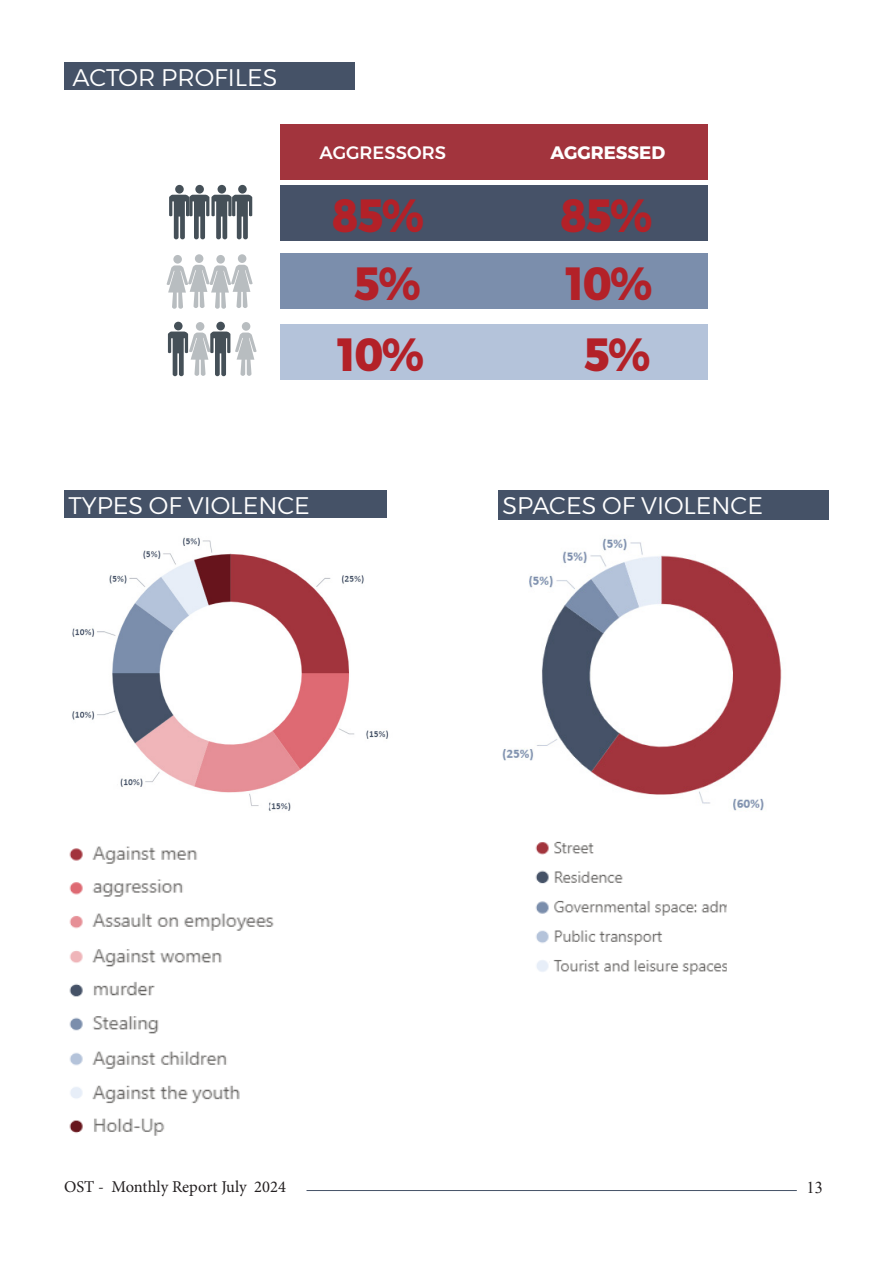
<style>
.page{position:relative;width:893px;height:1263px;background:#fff}
.page>*{position:absolute;margin:0;border:0;box-sizing:border-box;transform-origin:0 0}
.t1{font:800 46.5px "Alexandria";letter-spacing:-.03em;color:#b32128;scale:.89 1}
.t2{font:300 24px "Alexandria";color:#fff}
.t3{font:500 18px "Alexandria";color:#fff}
.t4{font:700 18px "Alexandria";color:#fff}
.t5{font:16.5px "Minion Pro";color:#231f20}
.t6{font:16.5px "Times New Roman";color:#231f20}
</style>
<div class="page">
<div style="left:281px;top:324px;width:427px;height:55px;background:#b4c3da"></div>
<div style="left:281px;top:253px;width:427px;height:55px;background:#7b8eac"></div>
<div style="left:281px;top:185px;width:427px;height:55px;background:#465268"></div>
<div style="left:64px;top:63px;width:291px;height:27px;background:#455267"></div>
<div style="left:175px;top:185px;width:9px;height:9px;background:#455058;border-radius:50%"></div>
<div style="left:195px;top:185px;width:9px;height:9px;background:#455058;border-radius:50%"></div>
<div style="left:218px;top:185px;width:8px;height:9px;background:#455058;border-radius:50%"></div>
<div style="left:238px;top:185px;width:9px;height:9px;background:#455058;border-radius:50%"></div>
<svg style="left:169px;top:195px;width:83px;height:44px"></svg>
<div style="left:174px;top:322px;width:9px;height:8px;background:#455058;border-radius:50%"></div>
<div style="left:216px;top:322px;width:9px;height:8px;background:#455058;border-radius:50%"></div>
<div style="left:196px;top:322px;width:8px;height:9px;background:#b8bdc0;border-radius:50%"></div>
<div style="left:242px;top:322px;width:8px;height:9px;background:#b8bdc0;border-radius:50%"></div>
<svg style="left:168px;top:332px;width:89px;height:44px"></svg>
<svg style="left:173px;top:255px;width:9px;height:9px"></svg>
<div style="left:195px;top:254px;width:8px;height:9px;background:#b8bdc0;border-radius:50%"></div>
<svg style="left:216px;top:255px;width:9px;height:9px"></svg>
<div style="left:238px;top:254px;width:8px;height:9px;background:#b8bdc0;border-radius:50%"></div>
<svg style="left:167px;top:265px;width:86px;height:44px"></svg>
<div style="left:281px;top:124px;width:427px;height:55px;background:#a2343d"></div>
<div style="left:64px;top:490px;width:322px;height:28px;background:#455267"></div>
<img style="left:72px;top:537px;width:317px;height:274px">
<img style="left:69px;top:848px;width:14px;height:285px">
<div style="left:498px;top:490px;width:331px;height:30px;background:#455267"></div>
<img style="left:502px;top:538px;width:280px;height:273px">
<img style="left:535px;top:842px;width:14px;height:130px">
<img style="left:92px;top:846px;width:182px;height:290px">
<img style="left:553px;top:841px;width:174px;height:134px">
<div style="left:693px;top:913px;width:67px;height:31px;background:#fff"></div>
<hr style="left:306px;top:1190px;width:491px;height:1px;background:#455267">
<p class="t2" style="left:73px;top:64px;width:206px">ACTOR PROFILES</p>
<p class="t3" style="left:320px;top:142px;width:128px">AGGRESSORS</p>
<p class="t4" style="left:550px;top:142px;width:116px">AGGRESSED</p>
<p class="t1" style="left:333px;top:189px;width:104px">85%</p>
<p class="t1" style="left:561px;top:189px;width:104px">85%</p>
<p class="t1" style="left:354px;top:257px;width:76px">5%</p>
<p class="t1" style="left:567px;top:257px;width:97px">10%</p>
<p class="t1" style="left:339px;top:328px;width:97px">10%</p>
<p class="t1" style="left:584px;top:328px;width:76px">5%</p>
<p class="t2" style="left:68px;top:491px;width:243px">TYPES OF VIOLENCE</p>
<p class="t2" style="left:503px;top:491px;width:262px">SPACES OF VIOLENCE</p>
<p class="t5" style="left:64px;top:1175px;width:223px">OST - Monthly Report July 2024</p>
<p class="t6" style="left:806px;top:1175px;width:18px">13</p>
</div>
